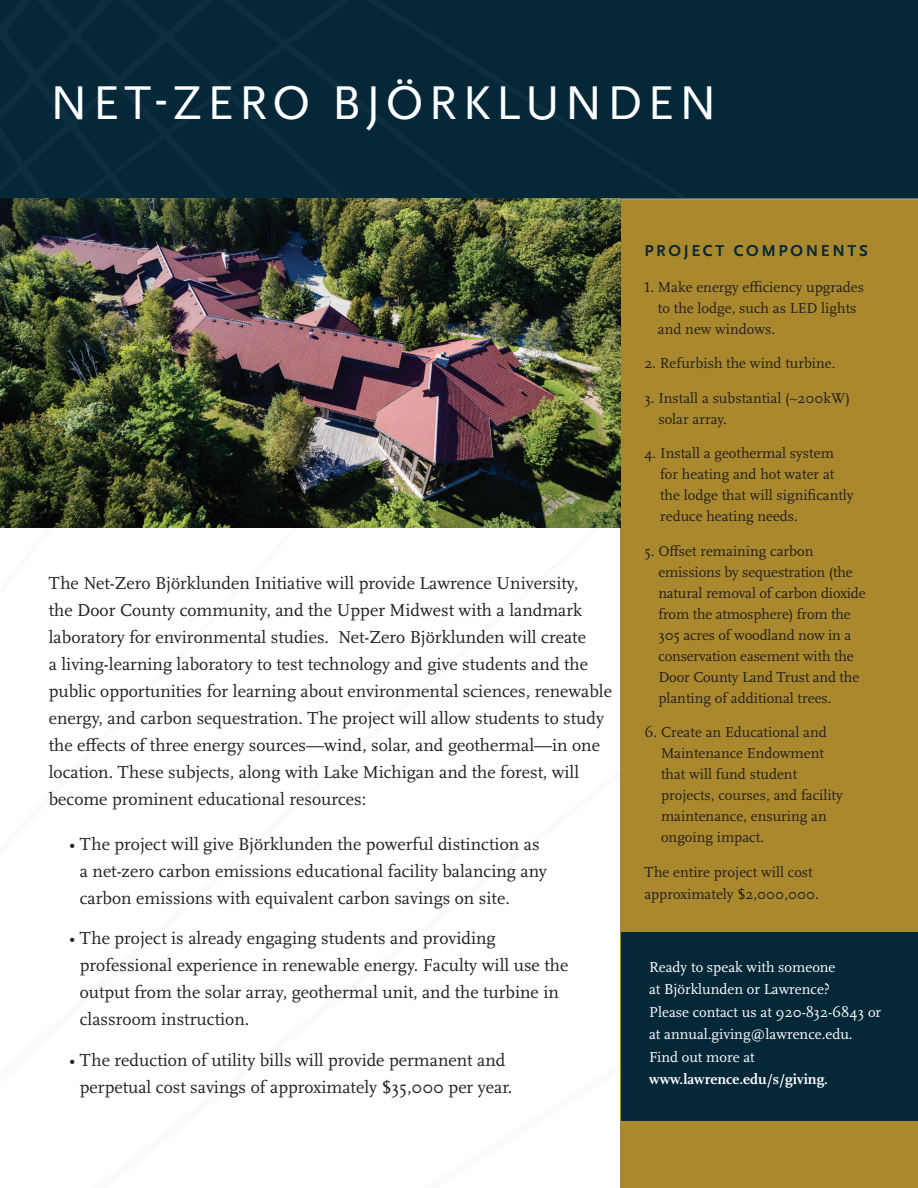
<style>
.page{position:relative;width:918px;height:1188px;background:#fff}
.page>*{position:absolute;margin:0;border:0;box-sizing:border-box;transform-origin:0 0}
.t1{font:49.5px "Scala Sans OT";letter-spacing:.1em;color:#fff}
.t2{font:18px/27px "Scala OT";color:#231f20}
.t3{font:700 16.5px "Scala Sans OT";letter-spacing:.16em;color:#052839}
.t4{font:15px/21px "Scala OT";color:#231f20}
.t5{font:15px/22.5px "Scala OT";color:#fff}
.t6{font:700 15px "Scala OT";color:#fff}
</style>
<div class="page">
<div style="left:620px;top:0;width:298px;height:1188px;background:#aa892e"></div>
<div style="left:0;top:0;width:918px;height:199px;background:#052839"></div>
<svg style="left:366px;top:198px;width:323px;height:1px"></svg>
<hr style="left:620px;top:199px;width:298px;height:1px;background:#a8a9ad">
<img style="left:0;top:199px;width:621px;height:329px">
<div style="left:621px;top:933px;width:297px;height:188px;background:#052839"></div>
<h1 class="t1" style="left:50px;top:76px;width:668px">NET-ZERO BJÖRKLUNDEN</h1>
<p class="t2" style="left:49px;top:570px;width:565px">The Net-Zero Björklunden Initiative will provide Lawrence University,<br>the Door County community, and the Upper Midwest with a landmark laboratory for environmental studies. Net-Zero Björklunden will create<br>a living-learning laboratory to test technology and give students and the public opportunities for learning about environmental sciences, renewable energy, and carbon sequestration. The project will allow students to study the effects of three energy sources—wind, solar, and geothermal—in one location. These subjects, along with Lake Michigan and the forest, will become prominent educational resources:</p>
<p class="t2" style="left:80px;top:831px;width:469px;text-indent:-11px">• The project will give Björklunden the powerful distinction as a net-zero carbon emissions educational facility balancing any carbon emissions with equivalent carbon savings on site.</p>
<p class="t2" style="left:80px;top:925px;width:490px;text-indent:-11px">• The project is already engaging students and providing professional experience in renewable energy. Faculty will use the output from the solar array, geothermal unit, and the turbine in classroom instruction.</p>
<p class="t2" style="left:80px;top:1047px;width:434px;text-indent:-11px">• The reduction of utility bills will provide permanent and perpetual cost savings of approximately $35,000 per year.</p>
<p class="t3" style="left:644px;top:241px;width:225px">PROJECT COMPONENTS</p>
<p class="t4" style="left:658px;top:277px;width:208px;text-indent:-14px">1. Make energy efficiency upgrades to the lodge, such as LED lights and new windows.</p>
<p class="t4" style="left:644px;top:353px;width:193px">2. Refurbish the wind turbine.</p>
<p class="t4" style="left:658px;top:388px;width:193px;text-indent:-14px">3. Install a substantial (~200kW) solar array.</p>
<p class="t4" style="left:660px;top:443px;width:195px;text-indent:-16px">4. Install a geothermal system for heating and hot water at the lodge that will significantly reduce heating needs.</p>
<p class="t4" style="left:658px;top:541px;width:209px;text-indent:-14px">5. Offset remaining carbon emissions by sequestration (the natural removal of carbon dioxide from the atmosphere) from the<br>305 acres of woodland now in a conservation easement with the<br>Door County Land Trust and the planting of additional trees.</p>
<p class="t4" style="left:661px;top:722px;width:183px;text-indent:-17px">6. Create an Educational and<br>Maintenance Endowment that will fund student projects, courses, and facility maintenance, ensuring an ongoing impact.</p>
<p class="t4" style="left:644px;top:861px;width:176px;line-height:22.5px">The entire project will cost approximately $2,000,000.</p>
<p class="t5" style="left:649px;top:956px;width:234px">Ready to speak with someone<br>at Björklunden or Lawrence?<br>Please contact us at 920-832-6843 or at annual.giving@lawrence.edu.<br>Find out more at</p>
<p class="t6" style="left:649px;top:1071px;width:180px">www.lawrence.edu/s/giving.</p>
</div>
